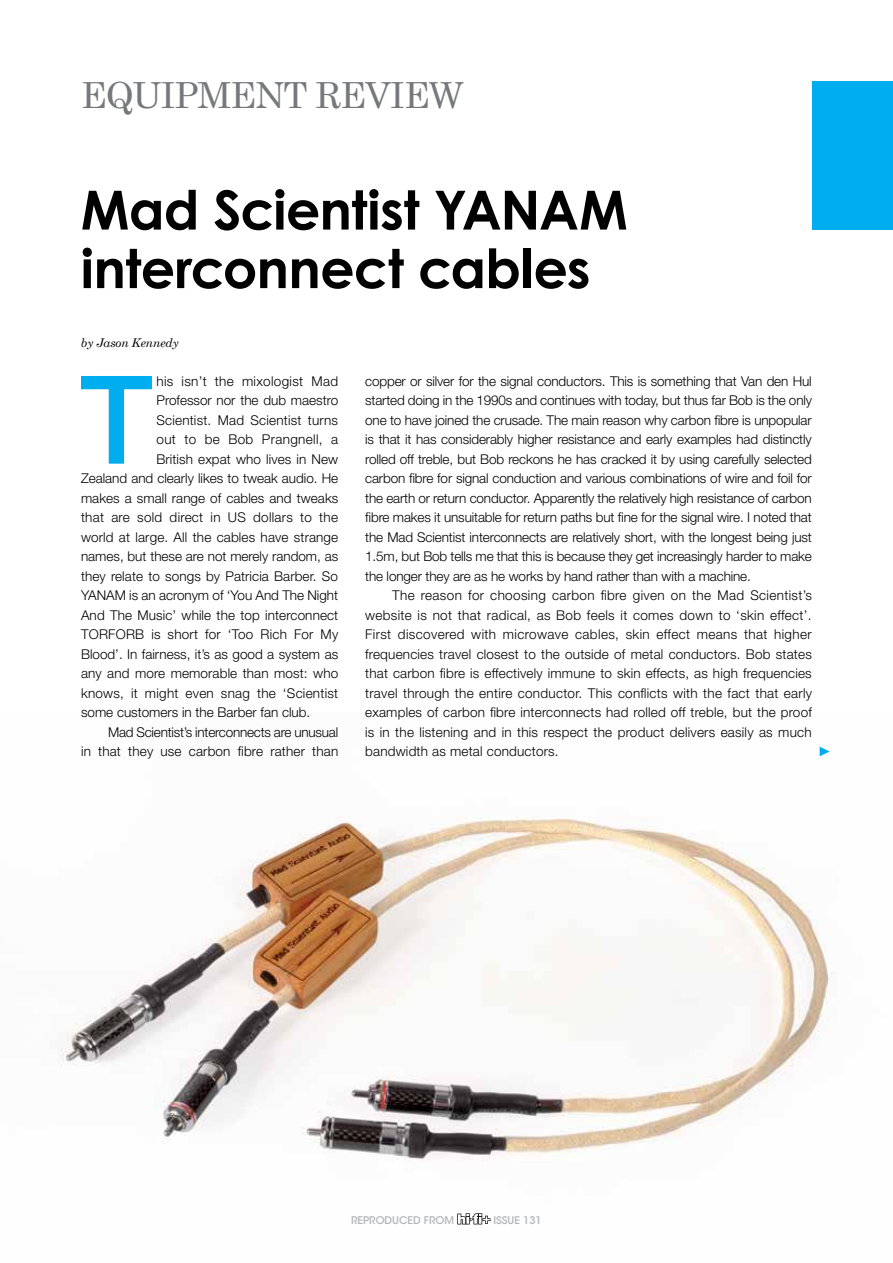
<style>
.page{position:relative;width:893px;height:1263px;background:#fff}
.page>*{position:absolute;margin:0;border:0;box-sizing:border-box;transform-origin:0 0}
.t1{font:500 122.7px "Helvetica Neue LT Std";color:#00aeef}
.t2{font:700 54px/58.5px "Century Gothic";letter-spacing:-.015em;color:#000}
.t3{font:36px "Century Schoolbook";letter-spacing:-.03em;color:#77787b}
.t4{font:300 13.5px/19.5px "Helvetica Neue LT Std";letter-spacing:.01em;color:#000;text-align:justify}
.t5{font:300 13.5px "Helvetica Neue LT Std";letter-spacing:-.015em;color:#000}
.t6{font:italic 12px "Century Schoolbook";letter-spacing:-.01em;color:#000}
.t7{font:500 10.5px "ITC Avant Garde Std";color:#b1b4b6}
</style>
<div class="page">
<div style="left:812px;top:81px;width:81px;height:149px;background:#00aeef"></div>
<img style="left:59px;top:746px;width:771px;height:479px">
<svg style="left:820px;top:747px;width:10px;height:9px"></svg>
<svg style="left:457px;top:1213px;width:33px;height:11px"></svg>
<h3 class="t3" style="left:81px;top:72px;width:385px">EQUIPMENT REVIEW</h3>
<h2 class="t2" style="left:81px;top:179px;width:548px">Mad Scientist YANAM interconnect cables</h2>
<p class="t6" style="left:81px;top:335px;width:99px">by Jason Kennedy</p>
<h1 class="t1" style="left:80px;top:347px;width:74px">T</h1>
<p class="t4" style="left:156px;top:371px;width:183px">his isn’t the mixologist Mad</p>
<p class="t4" style="left:156px;top:390px;width:183px">Professor nor the dub maestro</p>
<p class="t4" style="left:156px;top:410px;width:183px">Scientist. Mad Scientist turns</p>
<p class="t4" style="left:156px;top:429px;width:183px">out to be Bob Prangnell, a</p>
<p class="t4" style="left:156px;top:449px;width:183px">British expat who lives in New</p>
<p class="t4" style="left:81px;top:468px;width:259px">Zealand and clearly likes to tweak audio. He</p>
<p class="t4" style="left:81px;top:488px;width:259px">makes a small range of cables and tweaks</p>
<p class="t4" style="left:81px;top:507px;width:259px">that are sold direct in US dollars to the</p>
<p class="t4" style="left:81px;top:527px;width:259px">world at large. All the cables have strange</p>
<p class="t4" style="left:81px;top:546px;width:259px">names, but these are not merely random, as</p>
<p class="t4" style="left:81px;top:566px;width:258px">they relate to songs by Patricia Barber. So</p>
<p class="t4" style="left:81px;top:585px;width:259px">YANAM is an acronym of ‘You And The Night</p>
<p class="t4" style="left:81px;top:605px;width:259px">And The Music’ while the top interconnect</p>
<p class="t4" style="left:81px;top:624px;width:259px">TORFORB is short for ‘Too Rich For My</p>
<p class="t4" style="left:81px;top:644px;width:259px">Blood’. In fairness, it’s as good a system as</p>
<p class="t4" style="left:81px;top:663px;width:259px">any and more memorable than most: who</p>
<p class="t4" style="left:81px;top:683px;width:259px">knows, it might even snag the ‘Scientist</p>
<p class="t4" style="left:81px;top:702px;width:231px">some customers in the Barber fan club.</p>
<p class="t5" style="left:108px;top:724px;width:232px">Mad Scientist’s interconnects are unusual</p>
<p class="t4" style="left:81px;top:741px;width:259px">in that they use carbon fibre rather than</p>
<p class="t4" style="left:365px;top:371px;width:448px">copper or silver for the signal conductors. This is something that Van den Hul started doing in the 1990s and continues with today, but thus far Bob is the only one to have joined the crusade. The main reason why carbon fibre is unpopular is that it has considerably higher resistance and early examples had distinctly rolled off treble, but Bob reckons he has cracked it by using carefully selected carbon fibre for signal conduction and various combinations of wire and foil for the earth or return conductor. Apparently the relatively high resistance of carbon fibre makes it unsuitable for return paths but fine for the signal wire. I noted that the Mad Scientist interconnects are relatively short, with the longest being just 1.5m, but Bob tells me that this is because they get increasingly harder to make the longer they are as he works by hand rather than with a machine.</p>
<p class="t4" style="left:365px;top:585px;width:448px;text-indent:27px">The reason for choosing carbon fibre given on the Mad Scientist’s website is not that radical, as Bob feels it comes down to ‘skin effect’.<br>First discovered with microwave cables, skin effect means that higher frequencies travel closest to the outside of metal conductors. Bob states that carbon fibre is effectively immune to skin effects, as high frequencies travel through the entire conductor. This conflicts with the fact that early examples of carbon fibre interconnects had rolled off treble, but the proof is in the listening and in this respect the product delivers easily as much bandwidth as metal conductors.</p>
<p class="t7" style="left:351px;top:1214px;width:104px">REPRODUCED FROM</p>
<p class="t7" style="left:493px;top:1214px;width:50px">ISSUE 131</p>
</div>
